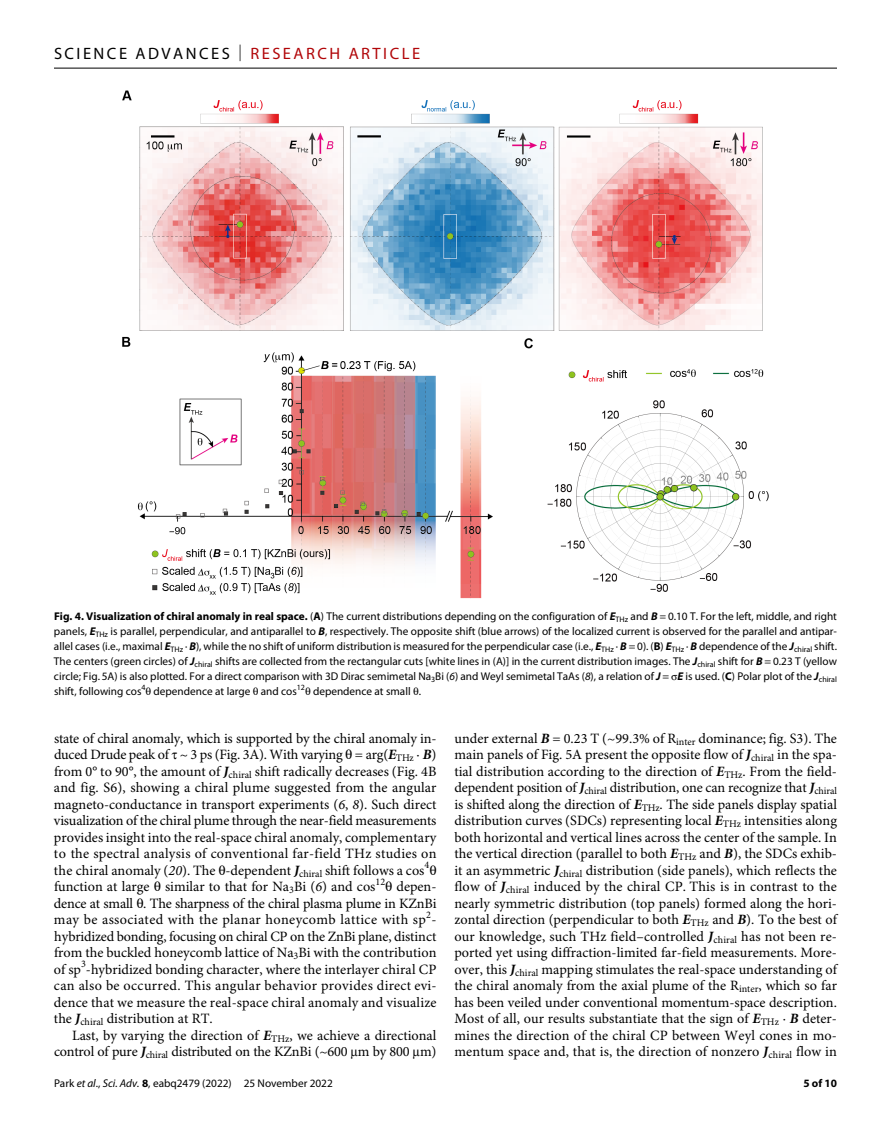
<style>
.page{position:relative;width:891px;height:1134px;background:#fff}
.page>*{position:absolute;margin:0;border:0;box-sizing:border-box;transform-origin:0 0}
.t1{font:16.5px "Myriad Pro";letter-spacing:.15em;color:#000}
.t2{font:14.25px/16.5px "Minion Pro";color:#000;text-align:justify}
.t3{font:11.25px/15px "Myriad Pro";color:#000;text-align:justify}
.t4{font:700 11.25px "Myriad Pro";color:#000}
.s1{font-weight:300}
.s2{color:#b10508}
.s3{font-weight:700}
.s4{font-weight:700;font-style:italic}
.s5{font-style:italic}
</style>
<div class="page">
<hr style="left:54px;top:68px;width:783px;height:1px;background:#000">
<img style="left:122px;top:90px;width:647px;height:508px">
<p class="t1" style="left:54px;top:40px;width:368px">SCIENCE ADVANCES <span class="s1">|</span> <span class="s2">RESEARCH ARTICLE</span></p>
<p class="t3" style="left:54px;top:609px;width:785px"><span class="s3">Fig. 4. Visualization of chiral anomaly in real space.</span> (<span class="s3">A</span>) The current distributions depending on the configuration of <span class="s4">E</span><sub>THz</sub> and <span class="s4">B</span> <span class="s5">=</span> 0.10 T. For the left, middle, and right panels, <span class="s4">E</span><sub>THz</sub> is parallel, perpendicular, and antiparallel to <span class="s4">B</span>, respectively. The opposite shift (blue arrows) of the localized current is observed for the parallel and antipar&shy;allel cases (i.e., maximal <span class="s4">E</span><sub>THz</sub> ∙ <span class="s4">B</span>), while the no shift of uniform distribution is measured for the perpendicular case (i.e., <span class="s4">E</span><sub>THz</sub> ∙ <span class="s4">B</span> = 0). (<span class="s3">B</span>) <span class="s4">E</span><sub>THz</sub> ∙ <span class="s4">B</span> dependence of the <span class="s4">J</span><sub>chiral</sub> shift.<br>The centers (green circles) of <span class="s4">J</span><sub>chiral</sub> shifts are collected from the rectangular cuts [white lines in (A)] in the current distribution images. The <span class="s4">J</span><sub>chiral</sub> shift for <span class="s4">B</span> = 0.23 T (yellow circle; Fig. 5A) is also plotted. For a direct comparison with 3D Dirac semimetal Na<sub>3</sub>Bi (<span class="s5">6</span>) and Weyl semimetal TaAs (<span class="s5">8</span>), a relation of <span class="s4">J</span> = ▲<span class="s4">E</span> is used. (<span class="s3">C</span>) Polar plot of the <span class="s4">J</span><sub>chiral </sub>shift, following cos<sup>4</sup>❑ dependence at large ❑ and cos<sup>12</sup>❑ dependence at small ❑.</p>
<p class="t2" style="left:54px;top:731px;width:384px">state of chiral anomaly, which is supported by the chiral anomaly in&shy;duced Drude peak of ▼ ~ 3 ps (Fig. 3A). With varying ❑ = arg(<span class="s4">E</span><sub>THz</sub> ∙ <span class="s4">B</span>) from 0° to 90°, the amount of <span class="s4">J</span><sub>chiral</sub> shift radically decreases (Fig. 4B and fig. S6), showing a chiral plume suggested from the angular magneto-conductance in transport experiments (<span class="s5">6</span>, <span class="s5">8</span>). Such direct visualization of the chiral plume through the near-field measurements provides insight into the real-space chiral anomaly, complementary to the spectral analysis of conventional far-field THz studies on the chiral anomaly (<span class="s5">20</span>). The ❑-dependent <span class="s4">J</span><sub>chiral</sub> shift follows a cos<sup>4</sup>❑ function at large ❑ similar to that for Na<sub>3</sub>Bi (<span class="s5">6</span>) and cos<sup>12</sup>❑ depen&shy;dence at small ❑. The sharpness of the chiral plasma plume in KZnBi may be associated with the planar honeycomb lattice with sp<sup>2</sup>- hybridized bonding, focusing on chiral CP on the ZnBi plane, distinct from the buckled honeycomb lattice of Na<sub>3</sub>Bi with the contribution of sp<sup>3</sup>-hybridized bonding character, where the interlayer chiral CP can also be occurred. This angular behavior provides direct evi&shy;dence that we measure the real-space chiral anomaly and visualize the <span class="s4">J</span><sub>chiral</sub> distribution at RT.</p>
<p class="t2" style="left:54px;top:1028px;width:384px;text-align:right">Last, by varying the direction of <span class="s4">E</span><sub>THz</sub>, we achieve a directional control of pure <span class="s4">J</span><sub>chiral</sub> distributed on the KZnBi (~600 m by 800 m)</p>
<p class="t3" style="left:54px;top:1076px;width:280px">Park <span class="s5">et al</span>., <span class="s5">Sci. Adv.</span> <span class="s3">8</span>, eabq2479 (2022) 25 November 2022</p>
<p class="t2" style="left:454px;top:731px;width:384px">under external <span class="s4">B</span> = 0.23 T (~99.3% of R<sub>inter</sub> dominance; fig. S3). The main panels of Fig. 5A present the opposite flow of <span class="s4">J</span><sub>chiral</sub> in the spa&shy;tial distribution according to the direction of <span class="s4">E</span><sub>THz</sub>. From the field&shy;dependent position of <span class="s4">J</span><sub>chiral</sub> distribution, one can recognize that <span class="s4">J</span><sub>chiral </sub>is shifted along the direction of <span class="s4">E</span><sub>THz</sub>. The side panels display spatial distribution curves (SDCs) representing local <span class="s4">E</span><sub>THz</sub> intensities along both horizontal and vertical lines across the center of the sample. In the vertical direction (parallel to both <span class="s4">E</span><sub>THz</sub> and <span class="s4">B</span>), the SDCs exhib&shy;it an asymmetric <span class="s4">J</span><sub>chiral</sub> distribution (side panels), which reflects the flow of <span class="s4">J</span><sub>chiral</sub> induced by the chiral CP. This is in contrast to the nearly symmetric distribution (top panels) formed along the hori&shy;zontal direction (perpendicular to both <span class="s4">E</span><sub>THz</sub> and <span class="s4">B</span>). To the best of our knowledge, such THz field–controlled <span class="s4">J</span><sub>chiral</sub> has not been re&shy;ported yet using diffraction-limited far-field measurements. More&shy;over, this <span class="s4">J</span><sub>chiral</sub> mapping stimulates the real-space understanding of the chiral anomaly from the axial plume of the R<sub>inter</sub>, which so far has been veiled under conventional momentum-space description.<br>Most of all, our results substantiate that the sign of <span class="s4">E</span><sub>THz</sub> ∙ <span class="s4">B</span> deter&shy;mines the direction of the chiral CP between Weyl cones in mo&shy;mentum space and, that is, the direction of nonzero <span class="s4">J</span><sub>chiral</sub> flow in</p>
<p class="t4" style="left:803px;top:1074px;width:35px">5 of 10</p>
</div>
